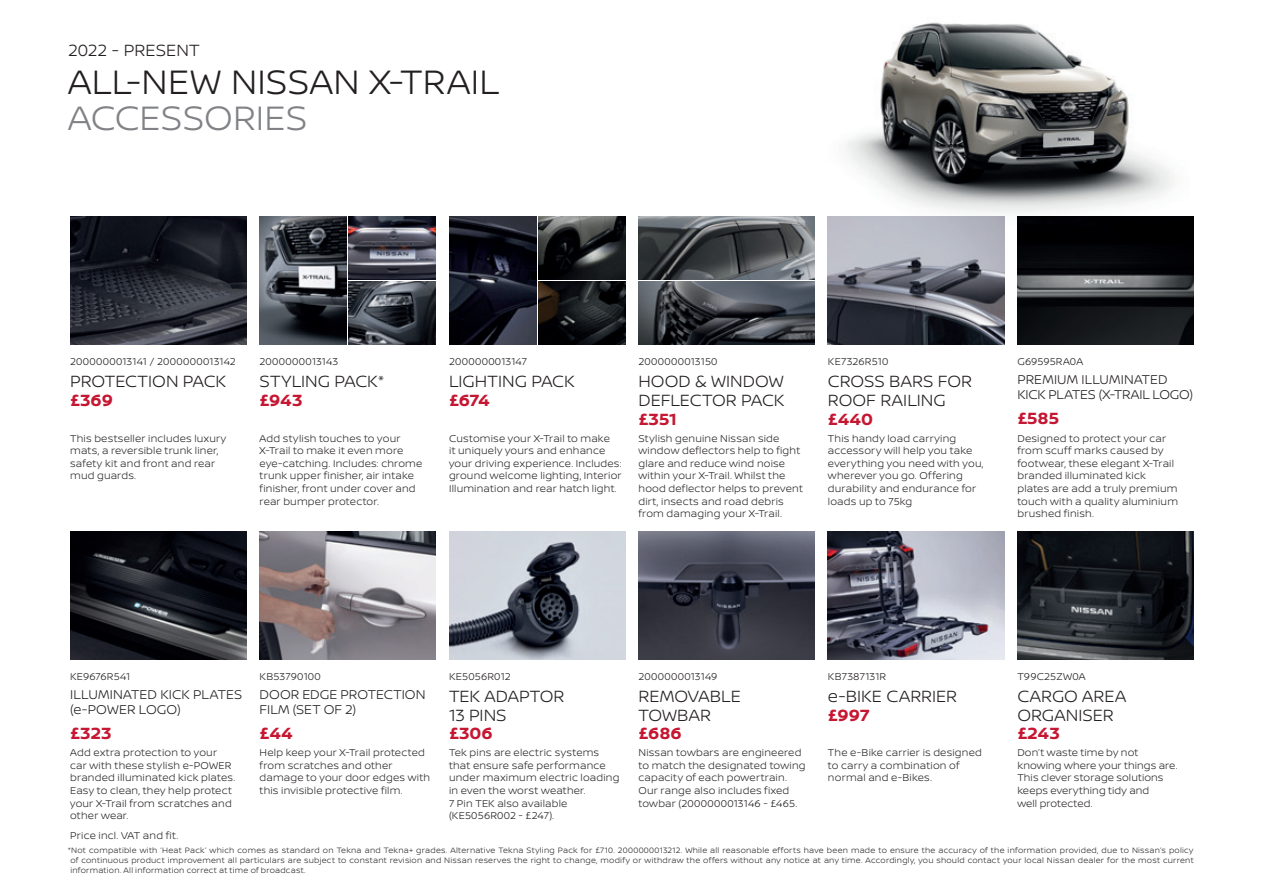
<style>
.page{position:relative;width:1263px;height:893px;background:#fff}
.page>*{position:absolute;margin:0;border:0;box-sizing:border-box;transform-origin:0 0}
.t1{font:300 36px "Nissan Brand";letter-spacing:.01em;color:#231f20}
.t2{font:300 36px "Nissan Brand";color:#808285}
.t3{font:300 17.25px/18.8px "Nissan Brand";color:#231f20}
.t4{font:700 17.25px "Nissan Brand";letter-spacing:-.005em;color:#c51632}
.t5{font:300 13.5px/15px "Nissan Brand";letter-spacing:.005em;color:#231f20}
.t6{font:300 10.5px/12.6px "Nissan Brand";letter-spacing:.015em;color:#231f20}
.t7{font:300 8.25px/9.9px "Nissan Brand";letter-spacing:.03em;color:#231f20;text-align:justify}
</style>
<div class="page">
<img style="left:771px;top:22px;width:423px;height:212px">
<img style="left:638px;top:531px;width:176px;height:128px">
<img style="left:70px;top:531px;width:176px;height:128px">
<img style="left:1017px;top:217px;width:176px;height:127px">
<img style="left:260px;top:531px;width:176px;height:128px">
<img style="left:449px;top:531px;width:176px;height:128px">
<img style="left:828px;top:531px;width:176px;height:128px">
<img style="left:638px;top:282px;width:176px;height:62px">
<img style="left:638px;top:217px;width:176px;height:63px">
<img style="left:828px;top:217px;width:176px;height:127px">
<img style="left:70px;top:217px;width:176px;height:127px">
<img style="left:1017px;top:531px;width:176px;height:128px">
<img style="left:449px;top:217px;width:87px;height:127px">
<img style="left:538px;top:217px;width:87px;height:63px">
<img style="left:538px;top:282px;width:87px;height:62px">
<img style="left:260px;top:217px;width:87px;height:127px">
<img style="left:349px;top:282px;width:87px;height:62px">
<img style="left:349px;top:217px;width:87px;height:63px">
<h2 class="t3" style="left:68px;top:40px;width:133px">2022 - PRESENT</h2>
<h1 class="t1" style="left:68px;top:56px;width:432px">ALL-NEW NISSAN X-TRAIL</h1>
<h1 class="t2" style="left:68px;top:92px;width:241px">ACCESSORIES</h1>
<p class="t6" style="left:70px;top:355px;width:167px">2000000013141 / 2000000013142</p>
<h2 class="t3" style="left:70px;top:371px;width:157px">PROTECTION PACK</h2>
<h2 class="t4" style="left:70px;top:388px;width:44px">£369</h2>
<p class="t6" style="left:70px;top:431px;width:158px">This bestseller includes luxury mats, a reversible trunk liner, safety kit and front and rear mud guards.</p>
<p class="t6" style="left:260px;top:355px;width:80px">2000000013143</p>
<h2 class="t3" style="left:260px;top:371px;width:126px">STYLING PACK*</h2>
<h2 class="t4" style="left:260px;top:388px;width:45px">£943</h2>
<p class="t6" style="left:260px;top:431px;width:164px">Add stylish touches to your<br>X-Trail to make it even more eye-catching. Includes: chrome trunk upper finisher, air intake finisher, front under cover and rear bumper protector.</p>
<p class="t6" style="left:449px;top:355px;width:79px">2000000013147</p>
<h2 class="t3" style="left:449px;top:371px;width:127px">LIGHTING PACK</h2>
<h2 class="t4" style="left:449px;top:388px;width:42px">£674</h2>
<p class="t6" style="left:449px;top:431px;width:174px">Customise your X-Trail to make<br>it uniquely yours and enhance your driving experience. Includes: ground welcome lighting, Interior Illumination and rear hatch light.</p>
<p class="t6" style="left:638px;top:355px;width:81px">2000000013150</p>
<h2 class="t3" style="left:638px;top:371px;width:147px">HOOD &amp; WINDOW<br>DEFLECTOR PACK</h2>
<h2 class="t4" style="left:638px;top:406px;width:40px">£351</h2>
<p class="t6" style="left:638px;top:431px;width:166px">Stylish genuine Nissan side window deflectors help to fight glare and reduce wind noise within your X-Trail. Whilst the hood deflector helps to prevent dirt, insects and road debris from damaging your X-Trail.</p>
<p class="t6" style="left:828px;top:355px;width:62px">KE7326R510</p>
<h2 class="t3" style="left:828px;top:371px;width:146px">CROSS BARS FOR<br>ROOF RAILING</h2>
<h2 class="t4" style="left:828px;top:406px;width:47px">£440</h2>
<p class="t6" style="left:828px;top:431px;width:157px">This handy load carrying accessory will help you take everything you need with you, wherever you go. Offering durability and endurance for loads up to 75kg</p>
<p class="t6" style="left:1017px;top:355px;width:67px">G69595RA0A</p>
<p class="t5" style="left:1017px;top:372px;width:177px">PREMIUM ILLUMINATED<br>KICK PLATES (X-TRAIL LOGO)</p>
<h2 class="t4" style="left:1017px;top:406px;width:43px">£585</h2>
<p class="t6" style="left:1017px;top:431px;width:162px">Designed to protect your car from scuff marks caused by footwear, these elegant X-Trail branded illuminated kick plates are add a truly premium touch with a quality aluminium brushed finish.</p>
<p class="t6" style="left:70px;top:669px;width:62px">KE9676R541</p>
<p class="t5" style="left:70px;top:686px;width:174px">ILLUMINATED KICK PLATES (e-POWER LOGO)</p>
<h2 class="t4" style="left:70px;top:721px;width:43px">£323</h2>
<p class="t6" style="left:70px;top:746px;width:167px">Add extra protection to your car with these stylish e-POWER branded illuminated kick plates.<br>Easy to clean, they help protect your X-Trail from scratches and other wear.</p>
<p class="t6" style="left:260px;top:669px;width:63px">KB53790100</p>
<p class="t5" style="left:260px;top:686px;width:167px">DOOR EDGE PROTECTION<br>FILM (SET OF 2)</p>
<h2 class="t4" style="left:260px;top:721px;width:35px">£44</h2>
<p class="t6" style="left:260px;top:746px;width:172px">Help keep your X-Trail protected from scratches and other damage to your door edges with this invisible protective film.</p>
<p class="t6" style="left:449px;top:669px;width:63px">KE5056R012</p>
<h2 class="t3" style="left:449px;top:686px;width:117px">TEK ADAPTOR<br>13 PINS</h2>
<h2 class="t4" style="left:449px;top:721px;width:45px">£306</h2>
<p class="t6" style="left:449px;top:746px;width:172px">Tek pins are electric systems that ensure safe performance under maximum electric loading in even the worst weather.<br>7 Pin TEK also available (KE5056R002 - £247).</p>
<p class="t6" style="left:638px;top:669px;width:80px">2000000013149</p>
<h2 class="t3" style="left:638px;top:686px;width:104px">REMOVABLE<br>TOWBAR</h2>
<h2 class="t4" style="left:638px;top:721px;width:45px">£686</h2>
<p class="t6" style="left:638px;top:746px;width:169px">Nissan towbars are engineered to match the designated towing capacity of each powertrain.<br>Our range also includes fixed towbar (2000000013146 - £465.</p>
<p class="t6" style="left:828px;top:669px;width:60px">KB7387131R</p>
<h2 class="t3" style="left:828px;top:686px;width:130px">e-BIKE CARRIER</h2>
<h2 class="t4" style="left:828px;top:702px;width:43px">£997</h2>
<p class="t6" style="left:828px;top:746px;width:155px">The e-Bike carrier is designed to carry a combination of normal and e-Bikes.</p>
<p class="t6" style="left:1017px;top:669px;width:70px">T99C25ZW0A</p>
<h2 class="t3" style="left:1017px;top:686px;width:110px">CARGO AREA<br>ORGANISER</h2>
<h2 class="t4" style="left:1017px;top:721px;width:44px">£243</h2>
<p class="t6" style="left:1017px;top:746px;width:162px">Don’t waste time by not knowing where your things are.<br>This clever storage solutions keeps everything tidy and<br>well protected.</p>
<p class="t6" style="left:70px;top:829px;width:109px">Price incl. VAT and fit.</p>
<p class="t7" style="left:70px;top:845px;width:1125px;text-indent:-3px">*Not compatible with ‘Heat Pack’ which comes as standard on Tekna and Tekna+ grades. Alternative Tekna Styling Pack for £710. 2000000013212. While all reasonable efforts have been made to ensure the accuracy of the information provided, due to Nissan’s policy of continuous product improvement all particulars are subject to constant revision and Nissan reserves the right to change, modify or withdraw the offers without any notice at any time. Accordingly, you should contact your local Nissan dealer for the most current information. All information correct at time of broadcast.</p>
</div>
